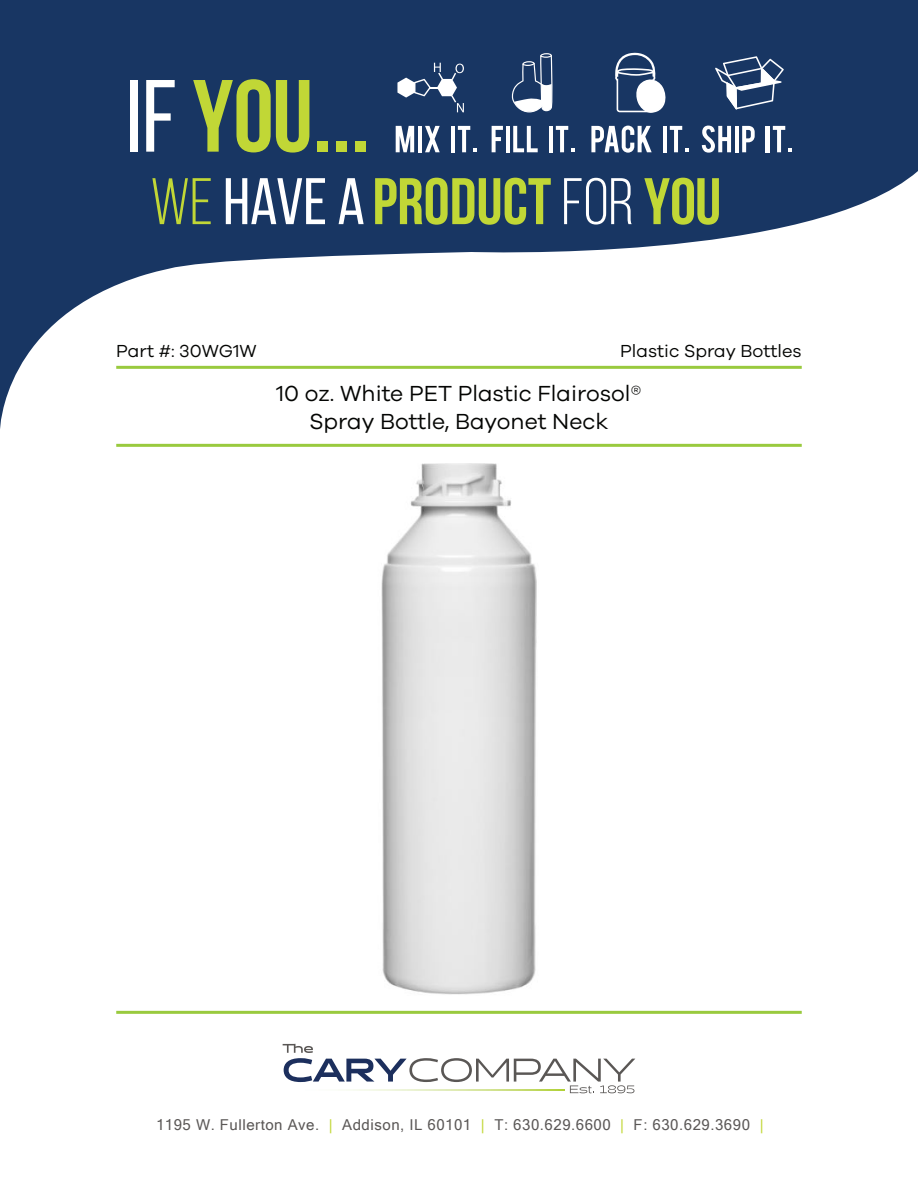
<style>
.page{position:relative;width:918px;height:1188px;background:#fff}
.page>*{position:absolute;margin:0;border:0;box-sizing:border-box;transform-origin:0 0}
.t1{font:22.5px "Galano Grotesque";color:#040503}
.t2{font:18px "Galano Grotesque";color:#040503}
.t3{font:15px "Microsoft Sans Serif";letter-spacing:.035em;color:#5b5857}
.t4{font:15px "Microsoft Sans Serif";color:#c1d736}
</style>
<div class="page">
<svg style="left:0;top:0;width:918px;height:429px;fill:#183663"></svg>
<div style="left:130px;top:80px;width:8px;height:72px;background:#fff"></div>
<svg style="left:146px;top:80px;width:29px;height:72px"></svg>
<svg style="left:193px;top:79px;width:116px;height:74px;background:#6f894b"></svg>
<div style="left:317px;top:141px;width:11px;height:11px;background:#c1d736"></div>
<div style="left:336px;top:141px;width:11px;height:11px;background:#c1d736"></div>
<div style="left:355px;top:141px;width:11px;height:11px;background:#c1d736"></div>
<svg style="left:152px;top:178px;width:59px;height:46px;background:#466256"></svg>
<svg style="left:226px;top:178px;width:99px;height:46px"></svg>
<svg style="left:339px;top:178px;width:25px;height:46px"></svg>
<svg style="left:375px;top:178px;width:176px;height:47px;background:#728c4a"></svg>
<svg style="left:564px;top:178px;width:68px;height:47px"></svg>
<svg style="left:644px;top:178px;width:75px;height:47px;background:#718a4b"></svg>
<svg style="left:614px;top:52px;width:52px;height:61px"></svg>
<svg style="left:397px;top:63px;width:67px;height:49px"></svg>
<svg style="left:715px;top:56px;width:69px;height:53px"></svg>
<svg style="left:511px;top:53px;width:42px;height:60px"></svg>
<svg style="left:396px;top:126px;width:18px;height:26px"></svg>
<hr style="left:418px;top:126px;width:4px;height:26px;background:#fff">
<svg style="left:425px;top:126px;width:15px;height:26px"></svg>
<hr style="left:451px;top:126px;width:4px;height:26px;background:#fff">
<svg style="left:458px;top:126px;width:19px;height:26px"></svg>
<svg style="left:492px;top:126px;width:11px;height:26px"></svg>
<hr style="left:506px;top:126px;width:4px;height:26px;background:#fff">
<svg style="left:513px;top:126px;width:25px;height:26px"></svg>
<hr style="left:549px;top:126px;width:4px;height:26px;background:#fff">
<svg style="left:556px;top:126px;width:19px;height:26px"></svg>
<svg style="left:591px;top:126px;width:61px;height:27px"></svg>
<hr style="left:663px;top:126px;width:4px;height:26px;background:#fff">
<svg style="left:670px;top:126px;width:19px;height:26px"></svg>
<svg style="left:702px;top:126px;width:29px;height:27px"></svg>
<hr style="left:735px;top:126px;width:4px;height:26px;background:#fff">
<svg style="left:742px;top:126px;width:13px;height:26px"></svg>
<hr style="left:766px;top:126px;width:4px;height:26px;background:#fff">
<svg style="left:773px;top:126px;width:19px;height:26px"></svg>
<hr style="left:116px;top:366px;width:686px;height:3px;background:#99ca3e">
<hr style="left:116px;top:444px;width:686px;height:3px;background:#99ca3e">
<hr style="left:116px;top:1011px;width:686px;height:3px;background:#99ca3e">
<svg style="left:283px;top:1044px;width:352px;height:49px"></svg>
<img style="left:284px;top:1089px;width:281px;height:2px">
<img style="left:381px;top:463px;width:156px;height:532px">
<p class="t2" style="left:116px;top:340px;width:142px">Part #: 30WG1W</p>
<p class="t2" style="left:620px;top:340px;width:183px">Plastic Spray Bottles</p>
<p class="t1" style="left:276px;top:379px;width:367px">10 oz. White PET Plastic Flairosol®</p>
<p class="t1" style="left:310px;top:408px;width:300px">Spray Bottle, Bayonet Neck</p>
<p class="t4" style="left:329px;top:1115px;width:5px">|</p>
<p class="t4" style="left:481px;top:1115px;width:5px">|</p>
<p class="t4" style="left:620px;top:1115px;width:5px">|</p>
<p class="t4" style="left:760px;top:1115px;width:5px">|</p>
<p class="t3" style="left:156px;top:1115px;width:165px">1195 W. Fullerton Ave.</p>
<p class="t3" style="left:342px;top:1115px;width:131px">Addison, IL 60101</p>
<p class="t3" style="left:494px;top:1115px;width:118px">T: 630.629.6600</p>
<p class="t3" style="left:634px;top:1115px;width:118px">F: 630.629.3690</p>
</div>
